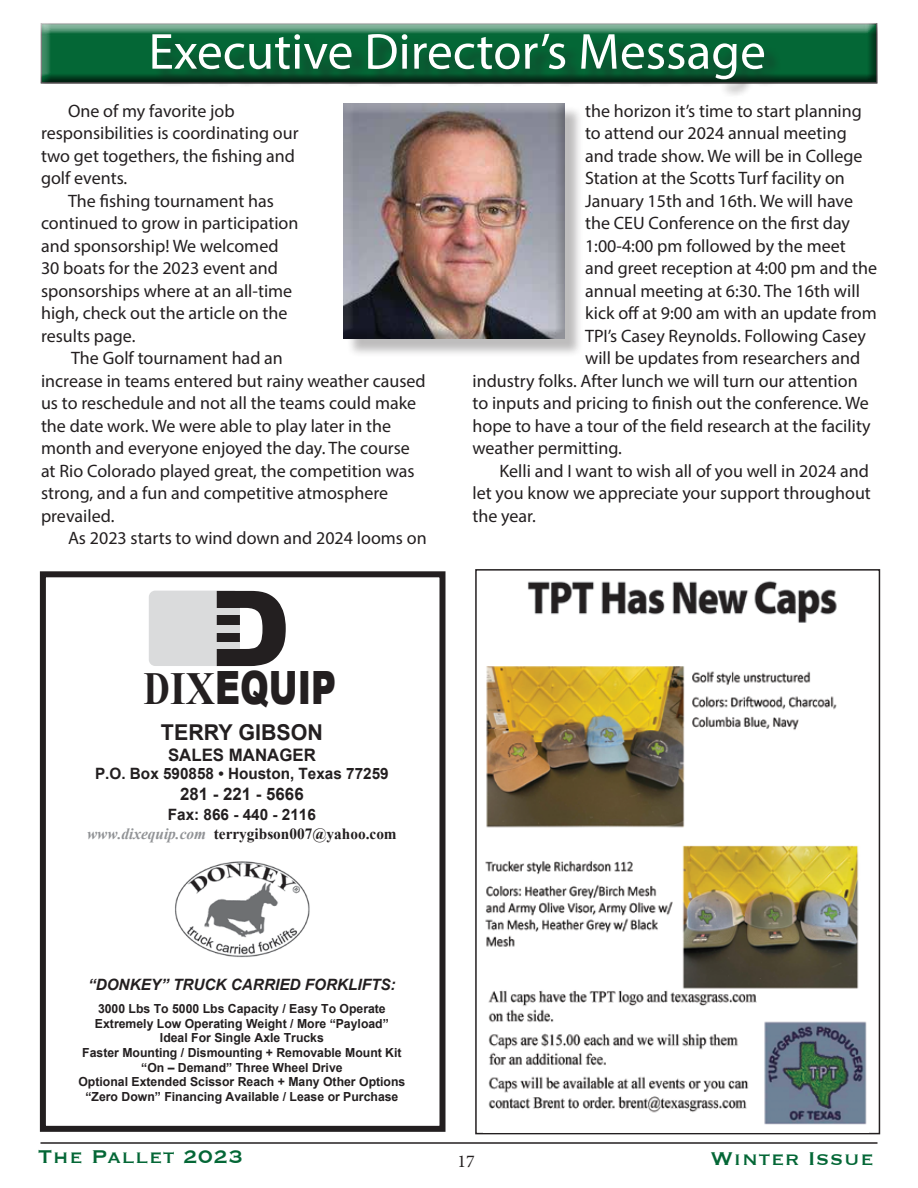
<style>
.page{position:relative;width:918px;height:1188px;background:#fff}
.page>*{position:absolute;margin:0;border:0;box-sizing:border-box;transform-origin:0 0}
.t1{font:51px "Myriad Pro";color:#fff}
.t2{font:900 45.9px "Arial";color:#231f20;scale:.75 1}
.t3{font:24px "Copperplate";letter-spacing:.02em;color:#046736}
.t4{font:700 21.9px "Arial";color:#231f20}
.t5{font:18px/22.5px "Myriad Pro";color:#231f20}
.t6{font:18px "Minion Pro";color:#231f20}
.t7{font:700 17.1px "Arial";color:#231f20}
.t8{font:700 15.6px "Arial";color:#231f20}
.t9{font:700 15.6px "Times New Roman";color:#231f20}
.t10{font:italic 700 15.6px "Arial";color:#231f20}
.t11{font:700 12.45px/14.5px "Arial";color:#231f20;text-align:center}
.s1{font-family:"Times New Roman";font-weight:700}
.s2{font-style:italic;color:#919396}
</style>
<div class="page">
<hr style="left:40px;top:1142px;width:838px;height:2px;background:#231f20">
<div style="left:39px;top:23px;width:840px;height:61px;background:#231f20;opacity:.75"></div>
<div style="left:155px;top:36px;width:627px;height:62px;background:#231f20;opacity:.45"></div>
<div style="left:346px;top:105px;width:238px;height:252px;background:#231f20;opacity:.3"></div>
<div style="left:343px;top:103px;width:223px;height:243px;background:#231f20;opacity:.3"></div>
<div style="left:475px;top:569px;width:405px;height:565px;border:2px solid #231f20"></div>
<img style="left:484px;top:581px;width:384px;height:552px">
<div style="left:40px;top:571px;width:406px;height:561px;border:6px solid #231f20"></div>
<div style="left:149px;top:591px;width:91px;height:75px;background:#dadbdc;border-radius:6px"></div>
<svg style="left:217px;top:591px;width:69px;height:75px"></svg>
<div style="left:215px;top:608px;width:25px;height:7px;background:#dadbdc"></div>
<div style="left:215px;top:626px;width:25px;height:7px;background:#dadbdc"></div>
<div style="left:212px;top:643px;width:28px;height:6px;background:#dadbdc"></div>
<img style="left:175px;top:862px;width:135px;height:96px">
<h1 class="t1" style="left:149px;top:20px;width:619px">Executive Director’s Message</h1>
<p class="t5" style="left:41px;top:99px;width:259px;text-indent:27px">One of my favorite job responsibilities is coordinating our two get togethers, the fishing and golf events.</p>
<p class="t5" style="left:41px;top:189px;width:259px;text-indent:27px">The fishing tournament has continued to grow in participation and sponsorship! We welcomed<br>30 boats for the 2023 event and sponsorships where at an all-time high, check out the article on the results page.</p>
<p class="t5" style="left:41px;top:347px;width:386px;text-indent:30px">The Golf tournament had an<br>increase in teams entered but rainy weather caused us to reschedule and not all the teams could make the date work. We were able to play later in the month and everyone enjoyed the day. The course at Rio Colorado played great, the competition was strong, and a fun and competitive atmosphere prevailed.</p>
<p class="t5" style="left:68px;top:527px;width:360px">As 2023 starts to wind down and 2024 looms on</p>
<p class="t5" style="left:585px;top:99px;width:278px">the horizon it’s time to start planning</p>
<p class="t5" style="left:585px;top:122px;width:263px">to attend our 2024 annual meeting</p>
<p class="t5" style="left:585px;top:144px;width:279px">and trade show. We will be in College</p>
<p class="t5" style="left:585px;top:167px;width:261px">Station at the Scotts Turf facility on</p>
<p class="t5" style="left:585px;top:189px;width:269px">January 15th and 16th. We will have</p>
<p class="t5" style="left:585px;top:212px;width:267px">the CEU Conference on the first day</p>
<p class="t5" style="left:585px;top:234px;width:262px">1:00-4:00 pm followed by the meet</p>
<p class="t5" style="left:585px;top:257px;width:294px">and greet reception at 4:00 pm and the</p>
<p class="t5" style="left:585px;top:279px;width:276px">annual meeting at 6:30. The 16th will</p>
<p class="t5" style="left:585px;top:302px;width:293px">kick off at 9:00 am with an update from</p>
<p class="t5" style="left:585px;top:324px;width:282px">TPI’s Casey Reynolds. Following Casey</p>
<p class="t5" style="left:585px;top:347px;width:277px">will be updates from researchers and</p>
<p class="t5" style="left:472px;top:369px;width:387px">industry folks. After lunch we will turn our attention</p>
<p class="t5" style="left:472px;top:392px;width:398px">to inputs and pricing to finish out the conference. We</p>
<p class="t5" style="left:472px;top:414px;width:400px">hope to have a tour of the field research at the facility</p>
<p class="t5" style="left:472px;top:437px;width:151px">weather permitting.</p>
<p class="t5" style="left:500px;top:459px;width:371px">Kelli and I want to wish all of you well in 2024 and</p>
<p class="t5" style="left:472px;top:482px;width:400px">let you know we appreciate your support throughout</p>
<p class="t5" style="left:472px;top:504px;width:65px">the year.</p>
<h2 class="t2" style="left:144px;top:655px;width:258px"><span class="s1">DIX</span>EQUIP</h2>
<p class="t4" style="left:161px;top:718px;width:163px">TERRY GIBSON</p>
<p class="t7" style="left:168px;top:744px;width:149px">SALES MANAGER</p>
<p class="t8" style="left:95px;top:764px;width:295px">P.O. Box 590858 • Houston, Texas 77259</p>
<p class="t7" style="left:180px;top:783px;width:125px">281 - 221 - 5666</p>
<p class="t8" style="left:168px;top:805px;width:150px">Fax: 866 - 440 - 2116</p>
<p class="t9" style="left:87px;top:823px;width:311px"><span class="s2">www.dixequip.com</span> terrygibson007@yahoo.com</p>
<p class="t10" style="left:88px;top:975px;width:309px">“DONKEY” TRUCK CARRIED FORKLIFTS:</p>
<p class="t11" style="left:78px;top:1002px;width:328px">3000 Lbs To 5000 Lbs Capacity / Easy To Operate Extremely Low Operating Weight / More “Payload”<br>Ideal For Single Axle Trucks<br>Faster Mounting / Dismounting + Removable Mount Kit “On – Demand” Three Wheel Drive<br>Optional Extended Scissor Reach + Many Other Options “Zero Down” Financing Available / Lease or Purchase</p>
<h3 class="t3" style="left:38px;top:1141px;width:207px">The Pallet 2023</h3>
<p class="t6" style="left:457px;top:1149px;width:19px">17</p>
<h3 class="t3" style="left:710px;top:1143px;width:165px">Winter Issue</h3>
</div>
